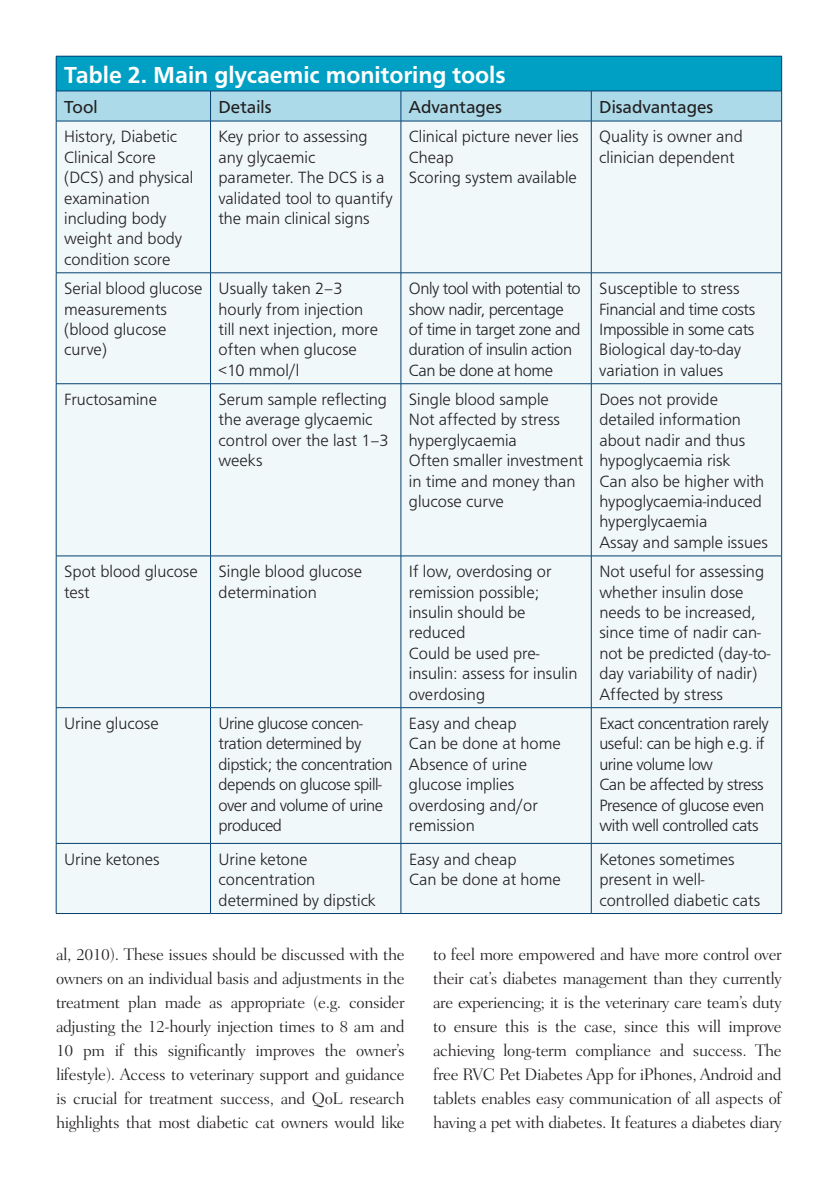
<style>
.page{position:relative;width:839px;height:1191px;background:#fff}
.page>*{position:absolute;margin:0;border:0;box-sizing:border-box;transform-origin:0 0}
.t1{font:500 24px "Frutus T";color:#fff}
.t2{font:18px "Frutus T";color:#231f20}
.t3{font:300 17px/20.4px "Frutus T";color:#231f20}
.t4{font:300 17px/24px "Fairfield LT Std";letter-spacing:-.025em;color:#231f20;text-align:justify}
.t5{font:300 17px/20.4px "Frutus T";letter-spacing:-.025em;color:#231f20}
.t6{font:300 17px/20.4px "Frutus T";letter-spacing:-.02em;color:#231f20}
</style>
<div class="page">
<div style="left:56px;top:56px;width:726px;height:35px;background:#00a0c4"></div>
<div style="left:57px;top:92px;width:724px;height:29px;background:#acdae9"></div>
<div style="left:57px;top:122px;width:724px;height:791px;background:#f0f8fa"></div>
<hr style="left:56px;top:56px;width:1px;height:35px;background:#044072">
<hr style="left:56px;top:56px;width:155px;height:1px;background:#044072">
<hr style="left:211px;top:56px;width:190px;height:1px;background:#044072">
<hr style="left:401px;top:56px;width:190px;height:1px;background:#044072">
<hr style="left:591px;top:56px;width:191px;height:1px;background:#044072">
<hr style="left:56px;top:91px;width:155px;height:1px;background:#044072">
<hr style="left:56px;top:91px;width:1px;height:30px;background:#044072">
<hr style="left:211px;top:91px;width:190px;height:1px;background:#044072">
<hr style="left:210px;top:91px;width:1px;height:30px;background:#044072">
<hr style="left:401px;top:91px;width:190px;height:1px;background:#044072">
<hr style="left:401px;top:91px;width:1px;height:30px;background:#044072">
<hr style="left:591px;top:91px;width:191px;height:1px;background:#044072">
<hr style="left:591px;top:91px;width:1px;height:30px;background:#044072">
<hr style="left:781px;top:91px;width:1px;height:30px;background:#044072">
<hr style="left:56px;top:121px;width:155px;height:1px;background:#044072">
<hr style="left:56px;top:121px;width:1px;height:151px;background:#044072">
<hr style="left:211px;top:121px;width:190px;height:1px;background:#044072">
<hr style="left:210px;top:121px;width:1px;height:151px;background:#044072">
<hr style="left:401px;top:121px;width:190px;height:1px;background:#044072">
<hr style="left:401px;top:121px;width:1px;height:151px;background:#044072">
<hr style="left:591px;top:121px;width:191px;height:1px;background:#044072">
<hr style="left:591px;top:121px;width:1px;height:151px;background:#044072">
<hr style="left:781px;top:121px;width:1px;height:151px;background:#044072">
<hr style="left:56px;top:272px;width:155px;height:1px;background:#044072">
<hr style="left:56px;top:273px;width:1px;height:110px;background:#044072">
<hr style="left:211px;top:272px;width:190px;height:1px;background:#044072">
<hr style="left:210px;top:273px;width:1px;height:110px;background:#044072">
<hr style="left:401px;top:272px;width:190px;height:1px;background:#044072">
<hr style="left:401px;top:273px;width:1px;height:110px;background:#044072">
<hr style="left:591px;top:272px;width:191px;height:1px;background:#044072">
<hr style="left:591px;top:273px;width:1px;height:110px;background:#044072">
<hr style="left:781px;top:273px;width:1px;height:110px;background:#044072">
<hr style="left:56px;top:383px;width:155px;height:1px;background:#044072">
<hr style="left:56px;top:384px;width:1px;height:171px;background:#044072">
<hr style="left:211px;top:383px;width:190px;height:1px;background:#044072">
<hr style="left:210px;top:384px;width:1px;height:171px;background:#044072">
<hr style="left:401px;top:383px;width:190px;height:1px;background:#044072">
<hr style="left:401px;top:384px;width:1px;height:171px;background:#044072">
<hr style="left:591px;top:383px;width:191px;height:1px;background:#044072">
<hr style="left:591px;top:384px;width:1px;height:171px;background:#044072">
<hr style="left:781px;top:384px;width:1px;height:171px;background:#044072">
<hr style="left:56px;top:555px;width:155px;height:1px;background:#044072">
<hr style="left:56px;top:556px;width:1px;height:151px;background:#044072">
<hr style="left:56px;top:707px;width:1px;height:136px;background:#044072">
<hr style="left:56px;top:843px;width:1px;height:70px;background:#044072">
<hr style="left:211px;top:555px;width:190px;height:1px;background:#044072">
<hr style="left:210px;top:556px;width:1px;height:151px;background:#044072">
<hr style="left:210px;top:707px;width:1px;height:136px;background:#044072">
<hr style="left:210px;top:843px;width:1px;height:70px;background:#044072">
<hr style="left:401px;top:555px;width:190px;height:1px;background:#044072">
<hr style="left:401px;top:556px;width:1px;height:151px;background:#044072">
<hr style="left:401px;top:707px;width:1px;height:136px;background:#044072">
<hr style="left:401px;top:843px;width:1px;height:70px;background:#044072">
<hr style="left:591px;top:555px;width:191px;height:1px;background:#044072">
<hr style="left:591px;top:556px;width:1px;height:151px;background:#044072">
<hr style="left:591px;top:707px;width:1px;height:136px;background:#044072">
<hr style="left:591px;top:843px;width:1px;height:70px;background:#044072">
<hr style="left:781px;top:556px;width:1px;height:151px;background:#044072">
<hr style="left:781px;top:707px;width:1px;height:136px;background:#044072">
<hr style="left:781px;top:843px;width:1px;height:70px;background:#044072">
<hr style="left:56px;top:707px;width:155px;height:1px;background:#044072">
<hr style="left:56px;top:843px;width:155px;height:1px;background:#044072">
<hr style="left:56px;top:913px;width:155px;height:1px;background:#044072">
<hr style="left:211px;top:707px;width:190px;height:1px;background:#044072">
<hr style="left:211px;top:843px;width:190px;height:1px;background:#044072">
<hr style="left:211px;top:913px;width:190px;height:1px;background:#044072">
<hr style="left:401px;top:707px;width:190px;height:1px;background:#044072">
<hr style="left:401px;top:843px;width:190px;height:1px;background:#044072">
<hr style="left:401px;top:913px;width:190px;height:1px;background:#044072">
<hr style="left:591px;top:707px;width:191px;height:1px;background:#044072">
<hr style="left:591px;top:843px;width:191px;height:1px;background:#044072">
<hr style="left:591px;top:913px;width:191px;height:1px;background:#044072">
<hr style="left:781px;top:56px;width:1px;height:35px;background:#044072">
<h1 class="t1" style="left:64px;top:61px;width:443px">Table 2. Main glycaemic monitoring tools</h1>
<p class="t2" style="left:64px;top:96px;width:35px">Tool</p>
<p class="t2" style="left:219px;top:96px;width:54px">Details</p>
<p class="t2" style="left:409px;top:96px;width:95px">Advantages</p>
<p class="t2" style="left:599px;top:96px;width:115px">Disadvantages</p>
<p class="t3" style="left:64px;top:126px;width:131px">History, Diabetic<br>Clinical Score (DCS) and physical examination including body weight and body condition score</p>
<p class="t3" style="left:219px;top:126px;width:176px">Key prior to assessing any glycaemic parameter. The DCS is a validated tool to quantify the main clinical signs</p>
<p class="t3" style="left:409px;top:126px;width:171px">Clinical picture never lies<br>Cheap<br>Scoring system available</p>
<p class="t3" style="left:599px;top:126px;width:145px">Quality is owner and clinician dependent</p>
<p class="t3" style="left:64px;top:278px;width:140px">Serial blood glucose measurements (blood glucose curve)</p>
<p class="t3" style="left:219px;top:278px;width:161px">Usually taken 2–3 hourly from injection till next injection, more often when glucose &lt;10 mmol/l</p>
<p class="t5" style="left:409px;top:278px;width:173px">Only tool with potential to show nadir, percentage of time in target zone and duration of insulin action<br>Can be done at home</p>
<p class="t6" style="left:599px;top:278px;width:157px">Susceptible to stress<br>Financial and time costs<br>Impossible in some cats<br>Biological day-to-day variation in values</p>
<p class="t3" style="left:64px;top:389px;width:94px">Fructosamine</p>
<p class="t3" style="left:219px;top:389px;width:172px">Serum sample reflecting the average glycaemic control over the last 1–3 weeks</p>
<p class="t3" style="left:409px;top:389px;width:176px">Single blood sample<br>Not affected by stress hyperglycaemia<br>Often smaller investment in time and money than glucose curve</p>
<p class="t3" style="left:599px;top:389px;width:170px">Does not provide detailed information about nadir and thus hypoglycaemia risk<br>Can also be higher with hypoglycaemia-induced hyperglycaemia<br>Assay and sample issues</p>
<p class="t3" style="left:64px;top:561px;width:135px">Spot blood glucose test</p>
<p class="t3" style="left:219px;top:561px;width:145px">Single blood glucose determination</p>
<p class="t3" style="left:409px;top:561px;width:170px">If low, overdosing or remission possible; insulin should be reduced<br>Could be used pre&shy;insulin: assess for insulin overdosing</p>
<p class="t3" style="left:599px;top:561px;width:173px">Not useful for assessing whether insulin dose needs to be increased, since time of nadir can&shy;not be predicted (day-to&shy;day variability of nadir)<br>Affected by stress</p>
<p class="t3" style="left:64px;top:712px;width:96px">Urine glucose</p>
<p class="t5" style="left:219px;top:712px;width:176px">Urine glucose concen&shy;tration determined by dipstick; the concentration depends on glucose spill&shy;over and volume of urine produced</p>
<p class="t3" style="left:409px;top:712px;width:153px">Easy and cheap<br>Can be done at home<br>Absence of urine glucose implies overdosing and/or remission</p>
<p class="t5" style="left:599px;top:712px;width:171px">Exact concentration rarely useful: can be high e.g. if urine volume low<br>Can be affected by stress<br>Presence of glucose even with well controlled cats</p>
<p class="t3" style="left:64px;top:848px;width:97px">Urine ketones</p>
<p class="t3" style="left:219px;top:848px;width:159px">Urine ketone concentration determined by dipstick</p>
<p class="t3" style="left:409px;top:848px;width:153px">Easy and cheap<br>Can be done at home</p>
<p class="t3" style="left:599px;top:848px;width:162px">Ketones sometimes present in well&shy;controlled diabetic cats</p>
<p class="t4" style="left:56px;top:942px;width:350px">al, 2010). These issues should be discussed with the owners on an individual basis and adjustments in the treatment plan made as appropriate (e.g. consider adjusting the 12-hourly injection times to 8 am and 10 pm if this significantly improves the owner’s lifestyle). Access to veterinary support and guidance is crucial for treatment success, and QoL research highlights that most diabetic cat owners would like</p>
<p class="t4" style="left:433px;top:942px;width:350px">to feel more empowered and have more control over their cat’s diabetes management than they currently are experiencing; it is the veterinary care team’s duty to ensure this is the case, since this will improve achieving long-term compliance and success. The free RVC Pet Diabetes App for iPhones, Android and tablets enables easy communication of all aspects of having a pet with diabetes. It features a diabetes diary</p>
</div>
